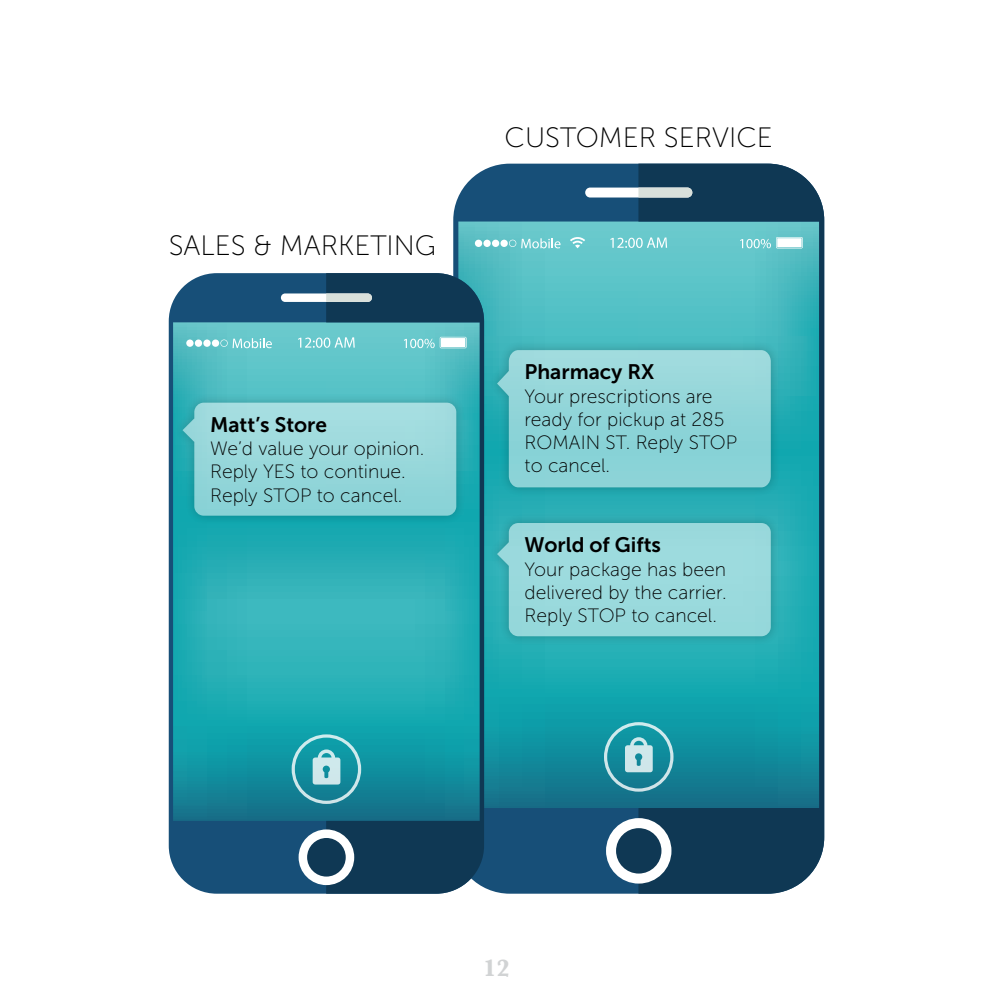
<style>
.page{position:relative;width:993px;height:993px;background:#fff}
.page>*{position:absolute;margin:0;border:0;box-sizing:border-box;transform-origin:0 0}
.t1{font:28px "Museo Sans 100";color:#000}
.t2{font:700 24.5px "Baskerville";color:#d1d3d4}
.t3{font:20.82px "Museo Sans 700";color:#000}
.t4{font:19.25px/23.1px "Museo Sans 100";color:#000}
</style>
<div class="page">
<svg style="left:453px;top:164px;width:185px;height:729px;background:#2b8ea1"></svg>
<svg style="left:638px;top:164px;width:186px;height:729px;background:#278b99"></svg>
<div style="left:585px;top:187px;width:107px;height:10px;background:#fff;border-radius:5px"></div>
<div style="left:606px;top:817px;width:65px;height:66px;background:#fff;border-radius:50%"></div>
<div style="left:616px;top:827px;width:45px;height:46px;background:#0f3854;border-radius:50%"></div>
<svg style="left:638px;top:187px;width:54px;height:10px"></svg>
<div style="left:488px;top:340px;width:292px;height:157px;background:#000;opacity:.4"></div>
<svg style="left:497px;top:350px;width:273px;height:137px;background:#8cd3d7"></svg>
<div style="left:488px;top:512px;width:292px;height:134px;background:#000;opacity:.4"></div>
<div style="left:508px;top:523px;width:262px;height:113px;background:#9adadd;border-radius:9px"></div>
<svg style="left:497px;top:542px;width:12px;height:23px"></svg>
<svg style="left:603px;top:722px;width:70px;height:69px;background:#48a4b1"></svg>
<svg style="left:740px;top:237px;width:62px;height:11px"></svg>
<div style="left:777px;top:238px;width:24px;height:9px;background:#fff"></div>
<svg style="left:610px;top:237px;width:57px;height:11px"></svg>
<svg style="left:569px;top:237px;width:16px;height:11px"></svg>
<svg style="left:474px;top:239px;width:8px;height:8px"></svg>
<div style="left:483px;top:239px;width:7px;height:8px;background:#fff;border-radius:50%"></div>
<div style="left:492px;top:239px;width:7px;height:8px;background:#fff;border-radius:50%"></div>
<div style="left:500px;top:239px;width:7px;height:8px;background:#fff;border-radius:50%"></div>
<svg style="left:509px;top:238px;width:51px;height:10px"></svg>
<svg style="left:169px;top:273px;width:157px;height:620px;background:#2994a4"></svg>
<svg style="left:326px;top:273px;width:158px;height:620px;background:#258b99"></svg>
<div style="left:281px;top:293px;width:91px;height:9px;background:#fff;border-radius:4px"></div>
<div style="left:298px;top:829px;width:56px;height:55px;background:#fff;border-radius:50%"></div>
<div style="left:307px;top:837px;width:38px;height:39px;background:#0f3854;border-radius:50%"></div>
<svg style="left:326px;top:293px;width:46px;height:9px"></svg>
<div style="left:174px;top:392px;width:292px;height:133px;background:#000;opacity:.4"></div>
<div style="left:194px;top:402px;width:262px;height:113px;background:linear-gradient(to bottom,#a9dfe1,#88d1d5);border-radius:9px"></div>
<svg style="left:182px;top:418px;width:24px;height:24px"></svg>
<svg style="left:291px;top:734px;width:70px;height:69px;background:#47a8b4"></svg>
<svg style="left:404px;top:337px;width:62px;height:11px"></svg>
<div style="left:441px;top:338px;width:24px;height:9px;background:#fff"></div>
<svg style="left:298px;top:337px;width:56px;height:10px"></svg>
<div style="left:186px;top:339px;width:7px;height:8px;background:#fff;border-radius:50%"></div>
<div style="left:195px;top:339px;width:7px;height:8px;background:#fff;border-radius:50%"></div>
<div style="left:203px;top:339px;width:7px;height:8px;background:#fff;border-radius:50%"></div>
<div style="left:212px;top:339px;width:7px;height:8px;background:#fff;border-radius:50%"></div>
<svg style="left:220px;top:338px;width:52px;height:10px"></svg>
<h1 class="t1" style="left:169px;top:230px;width:269px">SALES &amp; MARKETING</h1>
<p class="t3" style="left:210px;top:413px;width:118px">Matt’s Store</p>
<p class="t4" style="left:210px;top:437px;width:216px">We’d value your opinion.<br>Reply YES to continue.<br>Reply STOP to cancel.</p>
<h1 class="t1" style="left:504px;top:122px;width:270px">CUSTOMER SERVICE</h1>
<p class="t3" style="left:524px;top:360px;width:131px">Pharmacy RX</p>
<p class="t4" style="left:524px;top:384px;width:214px">Your prescriptions are ready for pickup at 285<br>ROMAIN ST. Reply STOP to cancel.</p>
<p class="t3" style="left:524px;top:533px;width:138px">World of Gifts</p>
<p class="t4" style="left:524px;top:557px;width:203px;text-align:justify">Your package has been delivered by the carrier.<br>Reply STOP to cancel.</p>
<p class="t2" style="left:483px;top:951px;width:28px">12</p>
</div>
